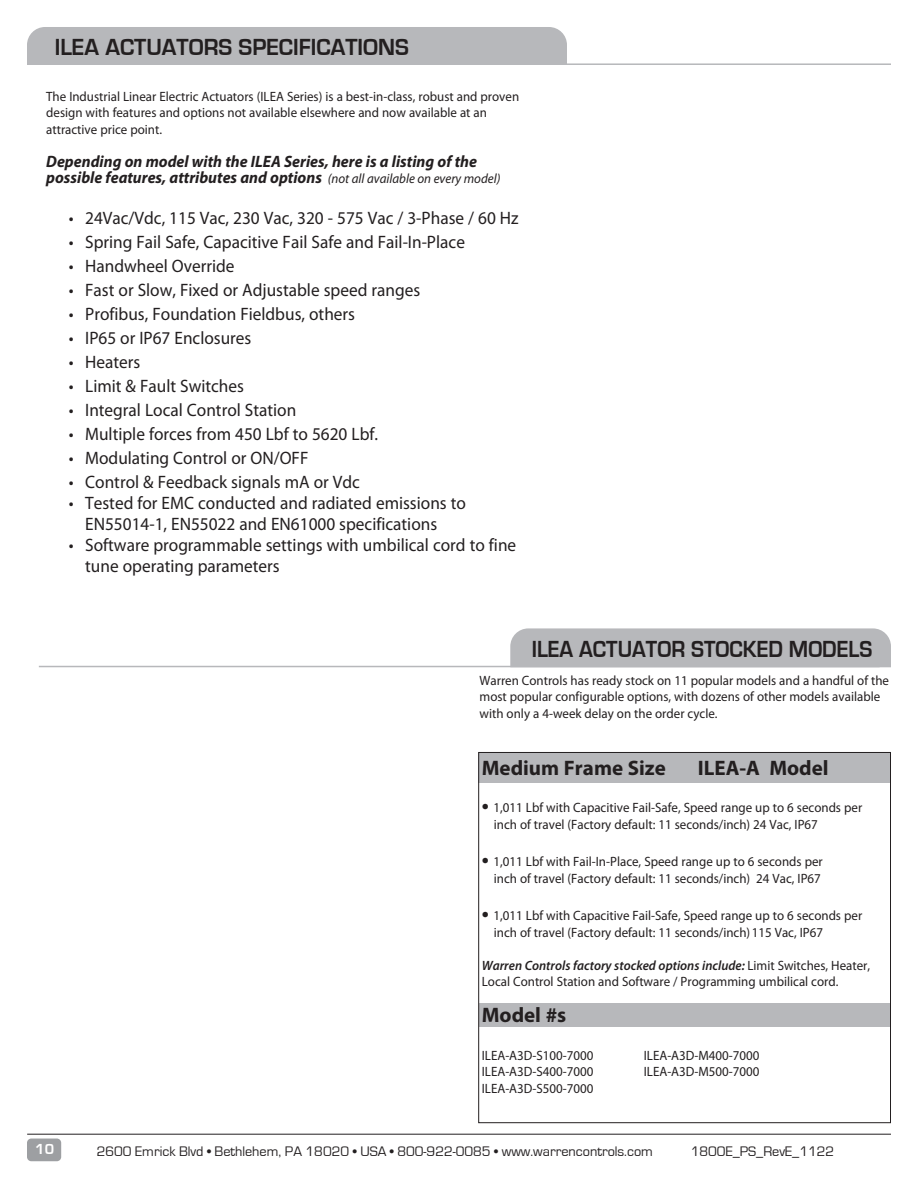
<style>
.page{position:relative;width:918px;height:1188px;background:#fff}
.page>*{position:absolute;margin:0;border:0;box-sizing:border-box;transform-origin:0 0}
.t1{font:700 24px "Eurostile";color:#231f20;scale:.96 1}
.t2{font:700 24px "Eurostile";color:#231f20;scale:.9 1}
.t3{font:700 21px "Myriad Pro";color:#231f20}
.t4{font:18px/21px "Myriad Pro";color:#231f20;scale:.96 1}
.t5{font:italic 700 16.5px/16.5px "Myriad Pro";color:#231f20;scale:.96 1}
.t6{font:700 15px "Eurostile";color:#fff}
.t7{font:14.25px "Eurostile";color:#231f20}
.t8{font:13.5px/16.5px "Myriad Pro";color:#231f20;scale:.96 1}
.s1{font-weight:400;font-size:13.5px}
.s2{font-weight:700;font-size:21px}
.s3{font-weight:600;font-style:italic}
</style>
<div class="page">
<hr style="left:27px;top:1134px;width:864px;height:1px;background:#231f20">
<div style="left:27px;top:1139px;width:34px;height:22px;background:#9d9fa2;border-radius:4px"></div>
<div style="left:27px;top:27px;width:540px;height:36px;background:#b7b8bb"></div>
<hr style="left:27px;top:63px;width:864px;height:2px;background:#b7b8bb">
<div style="left:479px;top:1003px;width:411px;height:24px;background:#b7b8bb"></div>
<div style="left:478px;top:752px;width:412px;height:30px;background:#b7b8bb"></div>
<div style="left:478px;top:752px;width:413px;height:371px;border:1px solid #231f20"></div>
<hr style="left:39px;top:666px;width:841px;height:1px;background:#b7b8bb">
<div style="left:510px;top:628px;width:381px;height:39px;background:#b7b8bb"></div>
<p class="t1" style="left:55px;top:34px;width:370px">ILEA ACTUATORS SPECIFICATIONS</p>
<p class="t8" style="left:46px;top:88px;width:494px">The Industrial Linear Electric Actuators (ILEA Series) is a best-in-class, robust and proven design with features and options not available elsewhere and now available at an attractive price point.</p>
<p class="t5" style="left:46px;top:152px;width:475px">Depending on model with the ILEA Series, here is a listing of the possible features, attributes and options <span class="s1">(not all available on every model)</span></p>
<p class="t4" style="left:69px;top:207px;width:470px">• 24Vac/Vdc, 115 Vac, 230 Vac, 320 - 575 Vac / 3-Phase / 60 Hz</p>
<p class="t4" style="left:69px;top:231px;width:414px">• Spring Fail Safe, Capacitive Fail Safe and Fail-In-Place</p>
<p class="t4" style="left:69px;top:255px;width:174px">• Handwheel Override</p>
<p class="t4" style="left:69px;top:279px;width:368px">• Fast or Slow, Fixed or Adjustable speed ranges</p>
<p class="t4" style="left:69px;top:303px;width:300px">• Profibus, Foundation Fieldbus, others</p>
<p class="t4" style="left:69px;top:327px;width:192px">• IP65 or IP67 Enclosures</p>
<p class="t4" style="left:69px;top:351px;width:76px">• Heaters</p>
<p class="t4" style="left:69px;top:375px;width:184px">• Limit &amp; Fault Switches</p>
<p class="t4" style="left:69px;top:399px;width:239px">• Integral Local Control Station</p>
<p class="t4" style="left:69px;top:423px;width:324px">• Multiple forces from 450 Lbf to 5620 Lbf.</p>
<p class="t4" style="left:69px;top:447px;width:251px">• Modulating Control or ON/OFF</p>
<p class="t4" style="left:69px;top:471px;width:305px">• Control &amp; Feedback signals mA or Vdc</p>
<p class="t4" style="left:85px;top:492px;width:398px;text-indent:-16px">• Tested for EMC conducted and radiated emissions to<br>EN55014-1, EN55022 and EN61000 specifications</p>
<p class="t4" style="left:85px;top:534px;width:450px;text-indent:-16px">• Software programmable settings with umbilical cord to fine tune operating parameters</p>
<p class="t2" style="left:532px;top:636px;width:380px">ILEA ACTUATOR STOCKED MODELS</p>
<p class="t8" style="left:480px;top:672px;width:428px">Warren Controls has ready stock on 11 popular models and a handful of the most popular configurable options, with dozens of other models available with only a 4-week delay on the order cycle.</p>
<p class="t3" style="left:482px;top:754px;width:186px">Medium Frame Size</p>
<p class="t3" style="left:698px;top:754px;width:132px">ILEA-A Model</p>
<p class="t8" style="left:482px;top:799px;width:398px"><span class="s2">•</span> 1,011 Lbf with Capacitive Fail-Safe, Speed range up to 6 seconds per</p>
<p class="t8" style="left:494px;top:816px;width:339px">inch of travel (Factory default: 11 seconds/inch) 24 Vac, IP67</p>
<p class="t8" style="left:482px;top:853px;width:357px"><span class="s2">•</span> 1,011 Lbf with Fail-In-Place, Speed range up to 6 seconds per</p>
<p class="t8" style="left:494px;top:870px;width:342px">inch of travel (Factory default: 11 seconds/inch) 24 Vac, IP67</p>
<p class="t8" style="left:482px;top:907px;width:398px"><span class="s2">•</span> 1,011 Lbf with Capacitive Fail-Safe, Speed range up to 6 seconds per</p>
<p class="t8" style="left:494px;top:924px;width:344px">inch of travel (Factory default: 11 seconds/inch)115 Vac, IP67</p>
<p class="t8" style="left:482px;top:957px;width:406px"><span class="s3">Warren Controls factory stocked options include:</span> Limit Switches, Heater,<br>Local Control Station and Software / Programming umbilical cord.</p>
<p class="t3" style="left:482px;top:1002px;width:86px">Model #s</p>
<p class="t8" style="left:482px;top:1047px;width:118px">ILEA-A3D-S100-7000</p>
<p class="t8" style="left:644px;top:1047px;width:122px">ILEA-A3D-M400-7000</p>
<p class="t8" style="left:482px;top:1063px;width:118px">ILEA-A3D-S400-7000</p>
<p class="t8" style="left:644px;top:1063px;width:122px">ILEA-A3D-M500-7000</p>
<p class="t8" style="left:482px;top:1080px;width:118px">ILEA-A3D-S500-7000</p>
<p class="t6" style="left:35px;top:1141px;width:20px">10</p>
<p class="t7" style="left:97px;top:1143px;width:558px">2600 Emrick Blvd • Bethlehem, PA 18020 • USA • 800-922-0085 • www.warrencontrols.com</p>
<p class="t7" style="left:691px;top:1143px;width:145px">1800E_PS_RevE_1122</p>
</div>
